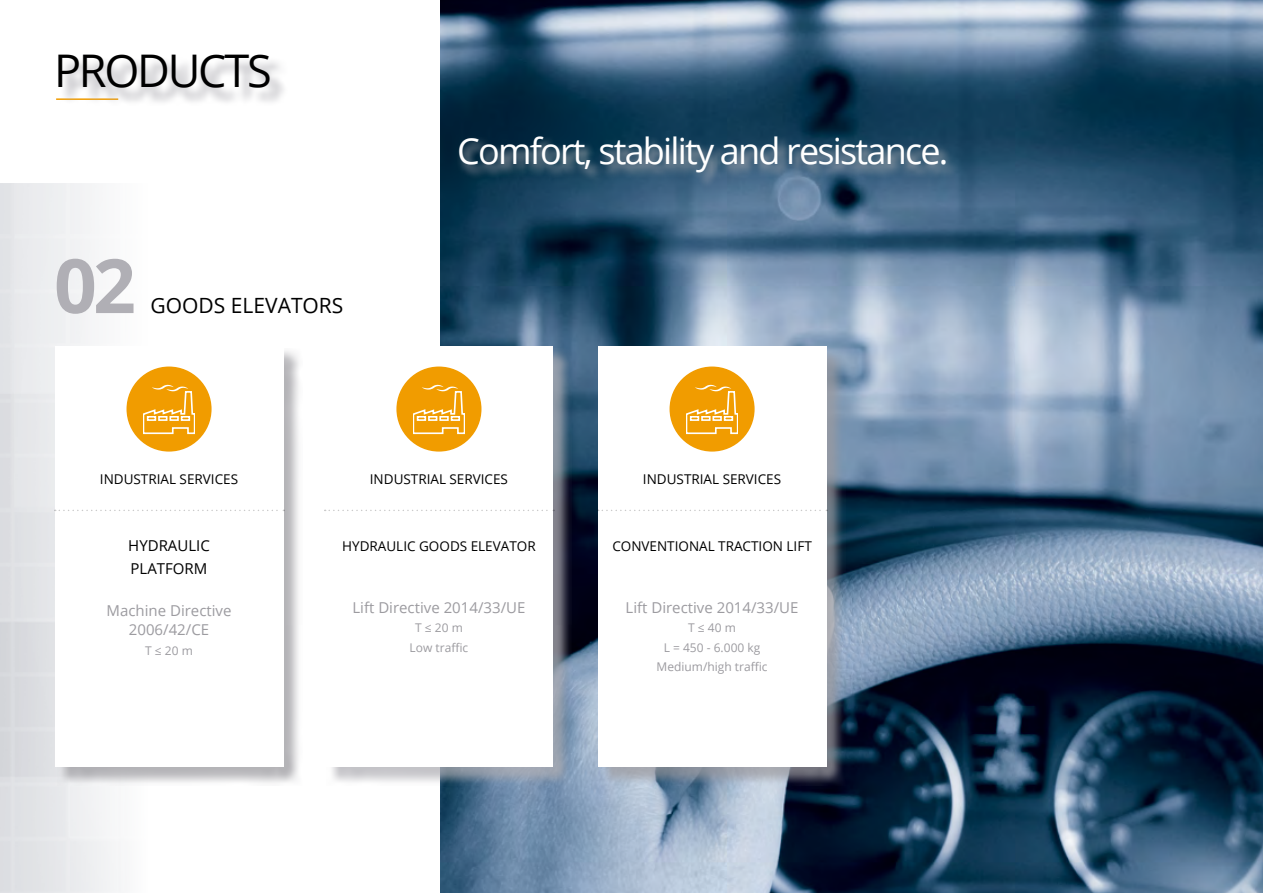
<style>
.page{position:relative;width:1263px;height:893px;background:#fff}
.page>*{position:absolute;margin:0;border:0;box-sizing:border-box;transform-origin:0 0}
.t1{font:700 75px "Open Sans";color:#b0afb5}
.t2{font:45px "Open Sans";letter-spacing:-.05em;color:#000}
.t3{font:36px "Open Sans";letter-spacing:-.05em;color:#fff}
.t4{font:21px "Open Sans";color:#000}
.t5{font:15px/19.5px "Open Sans";color:#9c9ba0;text-align:center}
.t6{font:15px/22.5px "Open Sans";color:#000}
.t7{font:13.5px "Open Sans";color:#000}
.t8{font:12px/19.5px "Open Sans";color:#9c9ba0;text-align:center}
</style>
<div class="page">
<img style="left:441px;top:0;width:822px;height:893px">
<hr style="left:56px;top:98px;width:62px;height:2px;background:#f19c00">
<div style="left:57px;top:348px;width:245px;height:437px;background:#9c9ba0;opacity:.75"></div>
<div style="left:55px;top:346px;width:228px;height:421px;background:#fff"></div>
<svg style="left:55px;top:510px;width:229px;height:1px"></svg>
<div style="left:600px;top:348px;width:245px;height:437px;background:#9c9ba0;opacity:.75"></div>
<div style="left:598px;top:346px;width:228px;height:421px;background:#fff"></div>
<svg style="left:598px;top:510px;width:229px;height:1px"></svg>
<div style="left:327px;top:348px;width:245px;height:437px;background:#b0afb5;opacity:.75"></div>
<div style="left:325px;top:346px;width:228px;height:421px;background:#fff"></div>
<svg style="left:325px;top:510px;width:229px;height:1px"></svg>
<div style="left:127px;top:367px;width:84px;height:84px;background:#f19c00;border-radius:50%"></div>
<div style="left:127px;top:367px;width:85px;height:85px;border:2px solid #f19c00;border-radius:50%"></div>
<svg style="left:143px;top:385px;width:52px;height:50px"></svg>
<div style="left:397px;top:367px;width:84px;height:84px;background:#f19c00;border-radius:50%"></div>
<div style="left:396px;top:367px;width:85px;height:85px;border:2px solid #f19c00;border-radius:50%"></div>
<svg style="left:413px;top:385px;width:51px;height:50px"></svg>
<div style="left:670px;top:367px;width:84px;height:84px;background:#f19c00;border-radius:50%"></div>
<div style="left:669px;top:367px;width:86px;height:85px;border:2px solid #f19c00;border-radius:50%"></div>
<svg style="left:686px;top:385px;width:52px;height:50px"></svg>
<svg style="left:457px;top:136px;width:502px;height:52px;background:#32556f"></svg>
<svg style="left:60px;top:61px;width:224px;height:41px"></svg>
<h2 class="t2" style="left:54px;top:40px;width:219px">PRODUCTS</h2>
<h1 class="t1" style="left:54px;top:233px;width:83px">02</h1>
<h3 class="t4" style="left:151px;top:291px;width:194px">GOODS ELEVATORS</h3>
<h3 class="t3" style="left:457px;top:127px;width:493px">Comfort, stability and resistance.</h3>
<p class="t7" style="left:100px;top:470px;width:140px">INDUSTRIAL SERVICES</p>
<p class="t7" style="left:370px;top:470px;width:140px">INDUSTRIAL SERVICES</p>
<p class="t7" style="left:643px;top:470px;width:140px">INDUSTRIAL SERVICES</p>
<p class="t6" style="left:128px;top:534px;width:83px">HYDRAULIC<br>PLATFORM</p>
<p class="t5" style="left:107px;top:600px;width:126px">Machine Directive<br>2006/42/CE</p>
<p class="t8" style="left:145px;top:640px;width:49px">T ≤ 20 m</p>
<p class="t7" style="left:342px;top:537px;width:195px">HYDRAULIC GOODS ELEVATOR</p>
<p class="t5" style="left:352px;top:597px;width:174px">Lift Directive 2014/33/UE</p>
<p class="t8" style="left:410px;top:618px;width:60px">T ≤ 20 m<br>Low traffic</p>
<p class="t7" style="left:612px;top:537px;width:201px">CONVENTIONAL TRACTION LIFT</p>
<p class="t5" style="left:626px;top:597px;width:174px">Lift Directive 2014/33/UE</p>
<p class="t8" style="left:656px;top:618px;width:113px">T ≤ 40 m<br>L = 450 - 6.000 kg<br>Medium/high traffic</p>
</div>
